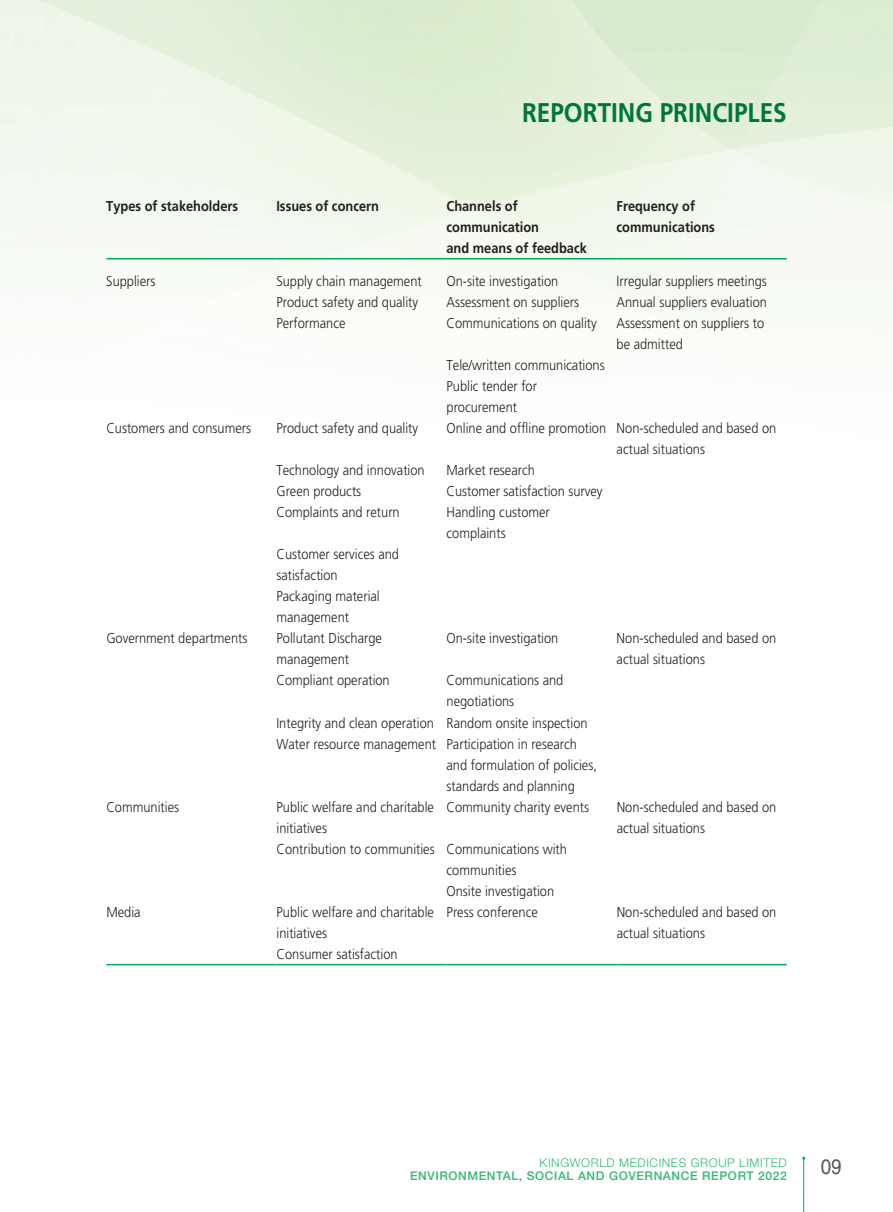
<style>
.page{position:relative;width:893px;height:1212px;background:#fff}
.page>*{position:absolute;margin:0;border:0;box-sizing:border-box;transform-origin:0 0}
.t1{font:700 27px "Frutiger LT Std";color:#00753c;scale:.9 1}
.t2{font:21px "Helvetica LT Std";color:#57585a;scale:.9 1}
.t3{font:300 14.25px/21px "Frutiger LT Std";color:#231f20;scale:.9 1}
.t4{font:700 14.25px/21px "Frutiger LT Std";color:#231f20;scale:.9 1}
.t5{font:500 12px "Helvetica Neue LT Std";letter-spacing:.05em;color:#33b777}
.t6{font:300 12px "Helvetica Neue LT Std";letter-spacing:.05em;color:#33b777}
</style>
<div class="page">
<hr style="left:803px;top:1158px;width:1px;height:54px;background:#00ab5b">
<hr style="left:106px;top:258px;width:170px;height:1px;background:#00ab5b">
<hr style="left:276px;top:258px;width:170px;height:1px;background:#00ab5b">
<hr style="left:446px;top:258px;width:171px;height:1px;background:#00ab5b">
<hr style="left:617px;top:258px;width:170px;height:1px;background:#00ab5b">
<hr style="left:106px;top:964px;width:170px;height:1px;background:#00ab5b">
<hr style="left:276px;top:964px;width:170px;height:1px;background:#00ab5b">
<hr style="left:446px;top:964px;width:171px;height:1px;background:#00ab5b">
<hr style="left:617px;top:964px;width:170px;height:1px;background:#00ab5b">
<h1 class="t1" style="left:522px;top:97px;width:296px">REPORTING PRINCIPLES</h1>
<p class="t4" style="left:106px;top:195px;width:148px">Types of stakeholders</p>
<p class="t4" style="left:276px;top:195px;width:115px">Issues of concern</p>
<p class="t4" style="left:446px;top:195px;width:157px">Channels of communication<br>and means of feedback</p>
<p class="t4" style="left:617px;top:195px;width:111px">Frequency of communications</p>
<p class="t3" style="left:106px;top:271px;width:56px">Suppliers</p>
<p class="t3" style="left:276px;top:271px;width:163px">Supply chain management</p>
<p class="t3" style="left:446px;top:271px;width:126px">On-site investigation</p>
<p class="t3" style="left:617px;top:271px;width:169px">Irregular suppliers meetings</p>
<p class="t3" style="left:276px;top:292px;width:159px">Product safety and quality</p>
<p class="t3" style="left:446px;top:292px;width:149px">Assessment on suppliers</p>
<p class="t3" style="left:617px;top:292px;width:169px">Annual suppliers evaluation</p>
<p class="t3" style="left:276px;top:313px;width:78px">Performance</p>
<p class="t3" style="left:446px;top:313px;width:169px">Communications on quality</p>
<p class="t3" style="left:617px;top:313px;width:165px">Assessment on suppliers to be admitted</p>
<p class="t3" style="left:446px;top:355px;width:177px">Tele/written communications<br>Public tender for procurement</p>
<p class="t3" style="left:106px;top:418px;width:162px">Customers and consumers</p>
<p class="t3" style="left:276px;top:418px;width:159px">Product safety and quality</p>
<p class="t3" style="left:617px;top:418px;width:179px;text-indent:-170px">Online and offline promotion Non-scheduled and based on actual situations</p>
<p class="t3" style="left:276px;top:460px;width:166px">Technology and innovation</p>
<p class="t3" style="left:447px;top:460px;width:100px">Market research</p>
<p class="t3" style="left:276px;top:481px;width:96px">Green products</p>
<p class="t3" style="left:447px;top:481px;width:175px">Customer satisfaction survey</p>
<p class="t3" style="left:276px;top:502px;width:138px">Complaints and return</p>
<p class="t3" style="left:447px;top:502px;width:116px">Handling customer complaints</p>
<p class="t3" style="left:276px;top:544px;width:138px">Customer services and satisfaction<br>Packaging material management</p>
<p class="t3" style="left:106px;top:628px;width:158px">Government departments</p>
<p class="t3" style="left:276px;top:628px;width:119px">Pollutant Discharge management</p>
<p class="t3" style="left:447px;top:628px;width:126px">On-site investigation</p>
<p class="t3" style="left:617px;top:628px;width:179px">Non-scheduled and based on actual situations</p>
<p class="t3" style="left:276px;top:670px;width:127px">Compliant operation</p>
<p class="t3" style="left:447px;top:670px;width:131px">Communications and</p>
<p class="t3" style="left:447px;top:691px;width:77px">negotiations</p>
<p class="t3" style="left:276px;top:712px;width:347px">Integrity and clean operation Random onsite inspection</p>
<p class="t3" style="left:276px;top:733px;width:335px">Water resource management Participation in research</p>
<p class="t3" style="left:447px;top:754px;width:169px">and formulation of policies,</p>
<p class="t3" style="left:447px;top:775px;width:144px">standards and planning</p>
<p class="t3" style="left:106px;top:796px;width:82px">Communities</p>
<p class="t3" style="left:276px;top:796px;width:176px">Public welfare and charitable initiatives</p>
<p class="t3" style="left:447px;top:796px;width:160px">Community charity events</p>
<p class="t3" style="left:617px;top:796px;width:179px">Non-scheduled and based on actual situations</p>
<p class="t3" style="left:447px;top:838px;width:135px;text-indent:-170px">Contribution to communities Communications with communities<br>Onsite investigation</p>
<p class="t3" style="left:106px;top:901px;width:40px">Media</p>
<p class="t3" style="left:276px;top:901px;width:176px">Public welfare and charitable initiatives</p>
<p class="t3" style="left:447px;top:901px;width:103px">Press conference</p>
<p class="t3" style="left:617px;top:901px;width:179px">Non-scheduled and based on actual situations</p>
<p class="t3" style="left:276px;top:943px;width:136px">Consumer satisfaction</p>
<p class="t6" style="left:540px;top:1155px;width:249px">KINGWORLD MEDICINES GROUP LIMITED</p>
<p class="t5" style="left:410px;top:1169px;width:378px">ENVIRONMENTAL, SOCIAL AND GOVERNANCE REPORT 2022</p>
<p class="t5" style="left:646px;top:1169px;width:53px">A NUAL</p>
<p class="t5" style="left:780px;top:1169px;width:8px">1</p>
<h2 class="t2" style="left:821px;top:1154px;width:25px">09</h2>
</div>
